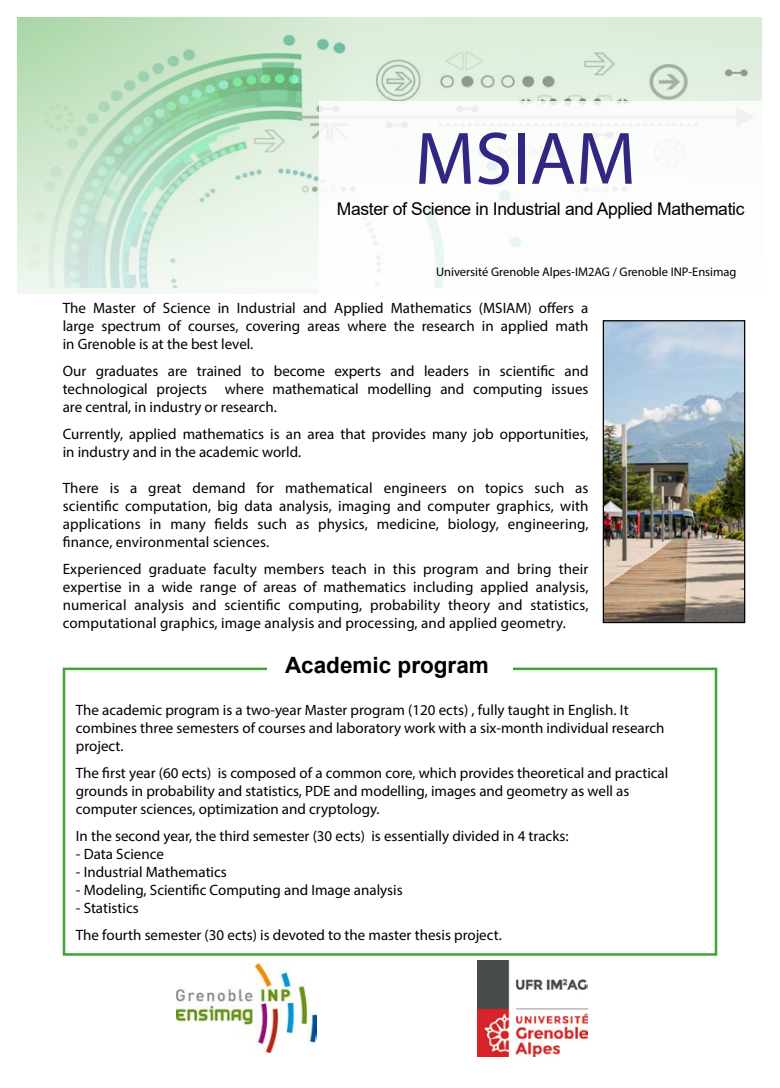
<style>
.page{position:relative;width:780px;height:1088px;background:#fff}
.page>*{position:absolute;margin:0;border:0;box-sizing:border-box;transform-origin:0 0}
.t1{font:75px "Myriad Pro";color:#312783}
.t2{font:700 22.5px "Arial";color:#000}
.t3{font:17.5px "Arial";letter-spacing:-.02em;color:#000}
.t4{font:15px/18px "Myriad Pro";color:#000;text-align:justify}
.t5{font:12.5px "Myriad Pro";color:#000}
</style>
<div class="page">
<img style="left:18px;top:18px;width:744px;height:270px">
<div style="left:63px;top:667px;width:654px;height:289px;border:2px solid #3fa535"></div>
<div style="left:267px;top:656px;width:245px;height:21px;background:#fff"></div>
<div style="left:319px;top:101px;width:443px;height:200px;background:#fff"></div>
<img style="left:604px;top:322px;width:139px;height:299px">
<div style="left:602px;top:320px;width:143px;height:303px;border:1px solid #000"></div>
<img style="left:477px;top:961px;width:110px;height:95px">
<img style="left:176px;top:964px;width:140px;height:89px">
<h1 class="t1" style="left:415px;top:112px;width:223px">MSIAM</h1>
<p class="t3" style="left:337px;top:197px;width:409px">Master of Science in Industrial and Applied Mathematic</p>
<p class="t5" style="left:436px;top:264px;width:302px">Université Grenoble Alpes-IM2AG / Grenoble INP-Ensimag</p>
<p class="t4" style="left:63px;top:299px;width:527px">The Master of Science in Industrial and Applied Mathematics (MSIAM) offers a large spectrum of courses, covering areas where the research in applied math in Grenoble is at the best level.</p>
<p class="t4" style="left:63px;top:362px;width:527px">Our graduates are trained to become experts and leaders in scientific and technological projects where mathematical modelling and computing issues are central, in industry or research.</p>
<p class="t4" style="left:63px;top:425px;width:527px">Currently, applied mathematics is an area that provides many job opportunities, in industry and in the academic world.</p>
<p class="t4" style="left:63px;top:479px;width:527px">There is a great demand for mathematical engineers on topics such as scientific computation, big data analysis, imaging and computer graphics, with applications in many fields such as physics, medicine, biology, engineering, finance, environmental sciences.</p>
<p class="t4" style="left:63px;top:560px;width:527px">Experienced graduate faculty members teach in this program and bring their expertise in a wide range of areas of mathematics including applied analysis, numerical analysis and scientific computing, probability theory and statistics, computational graphics, image analysis and processing, and applied geometry.</p>
<h2 class="t2" style="left:285px;top:649px;width:205px">Academic program</h2>
<p class="t4" style="left:76px;top:700px;width:590px;text-align:left">The academic program is a two-year Master program (120 ects) , fully taught in English. It combines three semesters of courses and laboratory work with a six-month individual research project.</p>
<p class="t4" style="left:76px;top:763px;width:594px;text-align:left">The first year (60 ects) is composed of a common core, which provides theoretical and practical grounds in probability and statistics, PDE and modelling, images and geometry as well as computer sciences, optimization and cryptology.</p>
<p class="t4" style="left:76px;top:826px;width:494px">In the second year, the third semester (30 ects) is essentially divided in 4 tracks:</p>
<p class="t4" style="left:76px;top:844px;width:90px">- Data Science</p>
<p class="t4" style="left:76px;top:862px;width:152px">- Industrial Mathematics</p>
<p class="t4" style="left:76px;top:880px;width:328px">- Modeling, Scientific Computing and Image analysis</p>
<p class="t4" style="left:76px;top:894px;width:427px;line-height:27px">- Statistics<br>The fourth semester (30 ects) is devoted to the master thesis project.</p>
</div>
